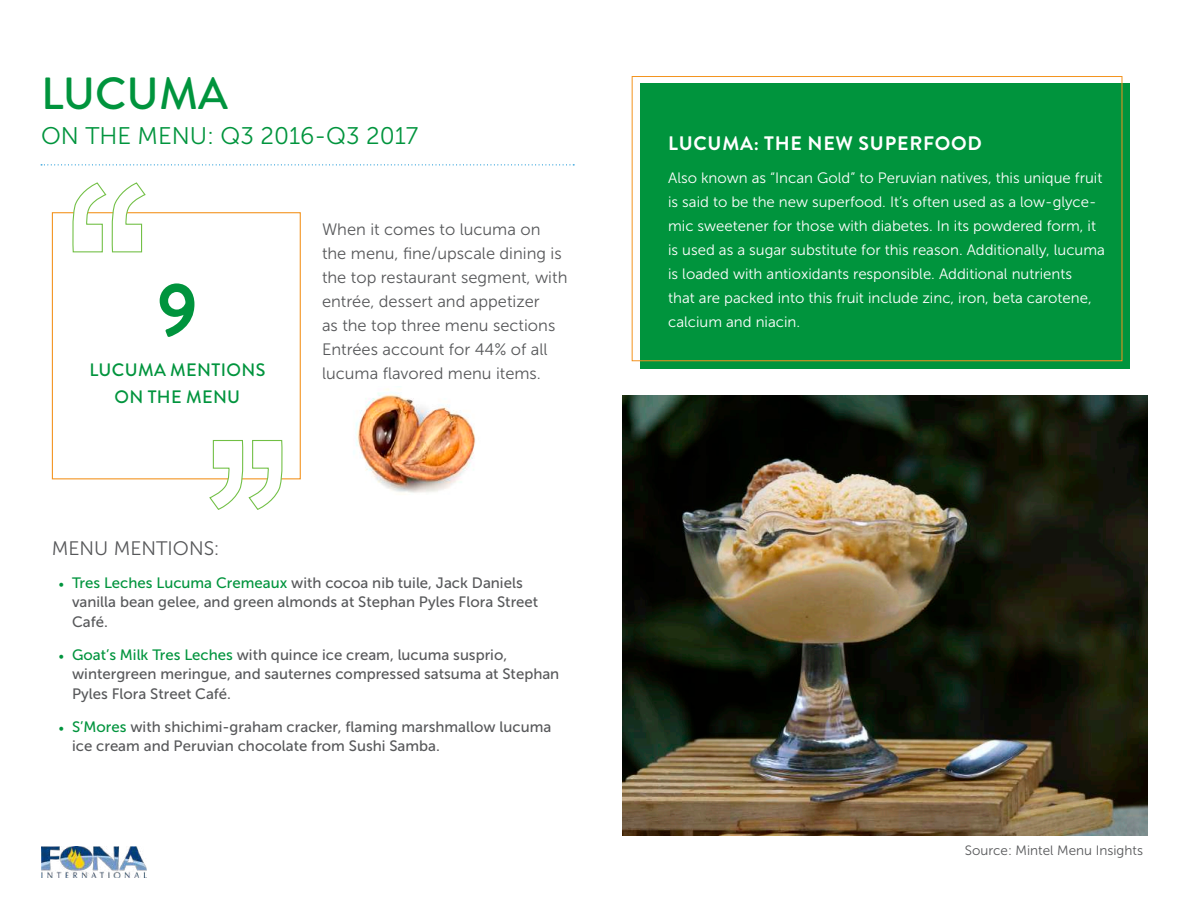
<style>
.page{position:relative;width:1188px;height:918px;background:#fff}
.page>*{position:absolute;margin:0;border:0;box-sizing:border-box;transform-origin:0 0}
.t1{font:700 75px "Brandon Grotesque";color:#00943d}
.t2{font:500 45px "Brandon Grotesque";color:#00943d}
.t3{font:24px "Museo Sans 300";color:#00943d}
.t4{font:700 19.5px "Brandon Grotesque";letter-spacing:.04em;color:#fff}
.t5{font:19.5px "Museo Sans 300";color:#57585a}
.t6{font:500 18px/27px "Brandon Grotesque";letter-spacing:.02em;color:#00943d;text-align:center}
.t7{font:16.5px/24px "Museo Sans 300";color:#57585a}
.t8{font:15px/19.5px "Museo Sans 500";color:#57585a}
.t9{font:15px/24px "Museo Sans 300";color:#fff}
.t10{font:13.5px "Museo Sans 300";color:#57585a}
.s1{font-family:"Minion Pro";color:#00943d}
.s2{color:#00943d}
</style>
<div class="page">
<svg style="left:41px;top:164px;width:533px;height:1px"></svg>
<img style="left:622px;top:395px;width:526px;height:440px">
<div style="left:52px;top:212px;width:249px;height:267px;border:1px solid #f3931e"></div>
<svg style="left:209px;top:440px;width:74px;height:70px"></svg>
<svg style="left:72px;top:183px;width:74px;height:69px"></svg>
<img style="left:41px;top:846px;width:105px;height:32px">
<div style="left:640px;top:83px;width:490px;height:285px;background:#00943d"></div>
<div style="left:632px;top:76px;width:490px;height:285px;border:1px solid #f3931e"></div>
<img style="left:356px;top:389px;width:120px;height:104px">
<h2 class="t2" style="left:41px;top:62px;width:188px">LUCUMA</h2>
<h3 class="t3" style="left:41px;top:123px;width:379px">ON THE MENU: Q3 2016-Q3 2017</h3>
<h1 class="t1" style="left:157px;top:257px;width:42px">9</h1>
<p class="t6" style="left:89px;top:357px;width:177px">LUCUMA MENTIONS<br>ON THE MENU</p>
<p class="t7" style="left:322px;top:217px;width:247px">When it comes to lucuma on the menu, fine/upscale dining is the top restaurant segment, with entrée, dessert and appetizer<br>as the top three menu sections<br>Entrées account for 44% of all lucuma flavored menu items.</p>
<h3 class="t5" style="left:52px;top:538px;width:169px">MENU MENTIONS:</h3>
<p class="t8" style="left:72px;top:573px;width:468px;text-indent:-14px"><span class="s1">•</span> <span class="s2">Tres Leches Lucuma Cremeaux</span> with cocoa nib tuile, Jack Daniels vanilla bean gelee, and green almonds at Stephan Pyles Flora Street<br>Café.</p>
<p class="t8" style="left:72px;top:645px;width:489px;text-indent:-14px"><span class="s1">•</span> <span class="s2">Goat’s Milk Tres Leches</span> with quince ice cream, lucuma susprio, wintergreen meringue, and sauternes compressed satsuma at Stephan<br>Pyles Flora Street Café.</p>
<p class="t8" style="left:72px;top:717px;width:481px;text-indent:-14px"><span class="s1">•</span> <span class="s2">S’Mores</span> with shichimi-graham cracker, flaming marshmallow lucuma ice cream and Peruvian chocolate from Sushi Samba.</p>
<h3 class="t4" style="left:668px;top:130px;width:315px">LUCUMA: THE NEW SUPERFOOD</h3>
<p class="t9" style="left:668px;top:166px;width:438px">Also known as “Incan Gold” to Peruvian natives, this unique fruit is said to be the new superfood. It’s often used as a low-glyce&shy;mic sweetener for those with diabetes. In its powdered form, it is used as a sugar substitute for this reason. Additionally, lucuma is loaded with antioxidants responsible. Additional nutrients<br>that are packed into this fruit include zinc, iron, beta carotene, calcium and niacin.</p>
<p class="t10" style="left:965px;top:843px;width:180px">Source: Mintel Menu Insights</p>
</div>
